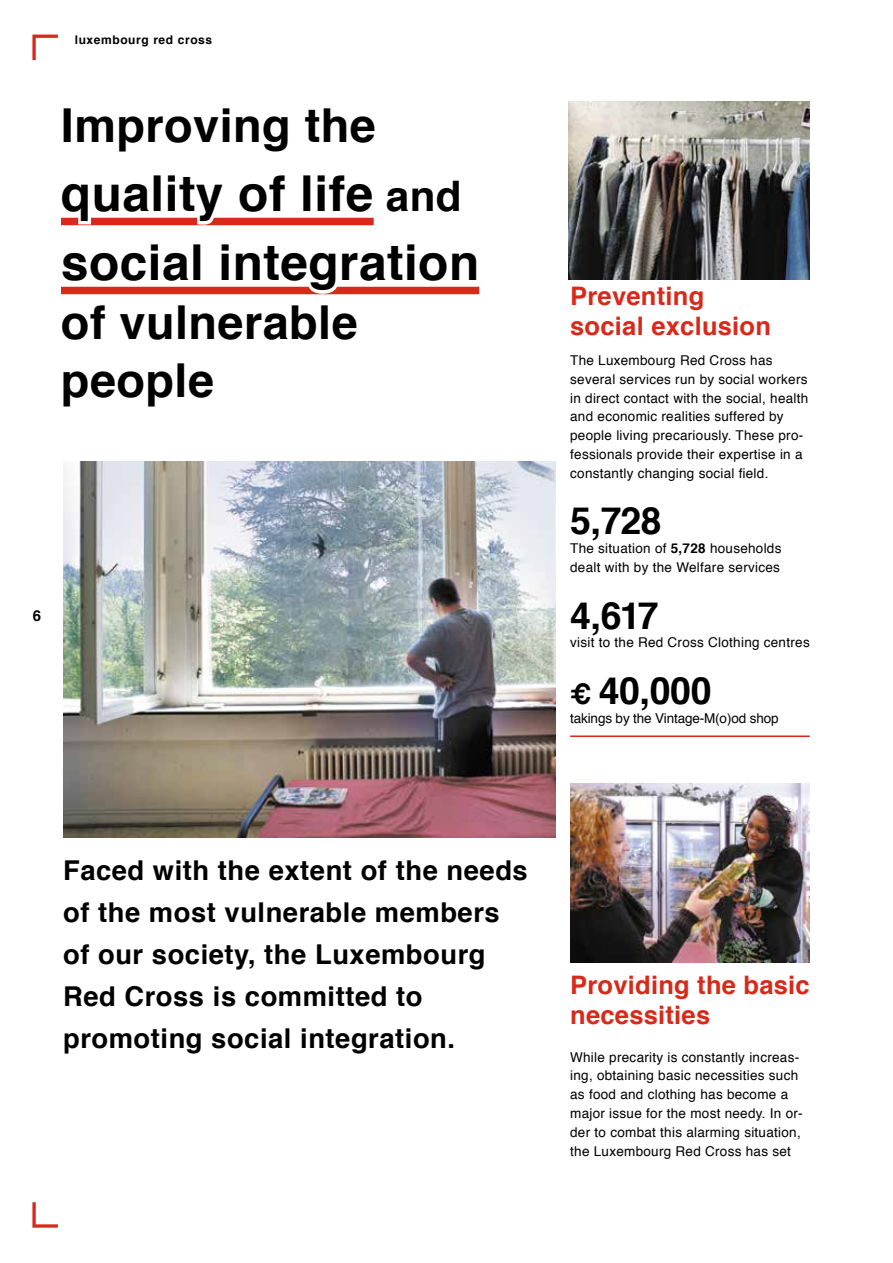
<style>
.page{position:relative;width:893px;height:1263px;background:#fff}
.page>*{position:absolute;margin:0;border:0;box-sizing:border-box;transform-origin:0 0}
.t1{font:700 49.5px/69px "Helvetica";letter-spacing:.01em;color:#000}
.t2{font:700 46.8px/58.8px "Helvetica";letter-spacing:.01em;color:#000}
.t3{font:700 37.5px "Helvetica";letter-spacing:-.01em;color:#000}
.t4{font:700 27.3px/41.8px "Helvetica";letter-spacing:.02em;color:#000}
.t5{font:700 25.5px/30px "Helvetica";letter-spacing:.01em;color:#d8291a}
.t6{font:700 15px "Helvetica";color:#000}
.t7{font:13.5px/18.8px "Helvetica";letter-spacing:.02em;color:#000}
.t8{font:13.5px "Helvetica";letter-spacing:-.01em;color:#000}
.t9{font:700 12px "Helvetica";letter-spacing:.05em;color:#000}
.s1{font-size:42.15px}
.s2{font-weight:700}
.s3{font-size:28.5px}
</style>
<div class="page">
<svg style="left:32px;top:35px;width:26px;height:25px"></svg>
<svg style="left:32px;top:1202px;width:26px;height:26px"></svg>
<img style="left:64px;top:462px;width:492px;height:375px">
<div style="left:61px;top:218px;width:313px;height:7px;background:#d8291a"></div>
<div style="left:61px;top:287px;width:418px;height:7px;background:#d8291a"></div>
<svg style="left:61px;top:217px;width:94px;height:9px"></svg>
<svg style="left:162px;top:217px;width:129px;height:9px"></svg>
<svg style="left:312px;top:217px;width:62px;height:2px"></svg>
<svg style="left:303px;top:286px;width:40px;height:9px"></svg>
<hr style="left:570px;top:735px;width:240px;height:2px;background:#d8291a">
<img style="left:568px;top:101px;width:242px;height:179px">
<img style="left:570px;top:783px;width:240px;height:179px">
<p class="t9" style="left:75px;top:30px;width:139px">luxembourg red cross</p>
<h2 class="t2" style="left:61px;top:97px;width:316px">Improving the</h2>
<h1 class="t1" style="left:61px;top:160px;width:420px">quality of life <span class="s1">and </span>social integration</h1>
<h2 class="t2" style="left:61px;top:293px;width:298px">of vulnerable people</h2>
<p class="t6" style="left:33px;top:603px;width:10px">6</p>
<h3 class="t5" style="left:570px;top:282px;width:202px">Preventing social exclusion</h3>
<p class="t7" style="left:570px;top:351px;width:240px">The Luxembourg Red Cross has several services run by social workers in direct contact with the social, health and economic realities suffered by people living precariously. These pro&shy;fessionals provide their expertise in a constantly changing social field.</p>
<h3 class="t3" style="left:570px;top:491px;width:93px">5,728</h3>
<p class="t7" style="left:570px;top:540px;width:213px">The situation of <span class="s2">5,728</span> households dealt with by the Welfare services</p>
<h3 class="t3" style="left:570px;top:585px;width:90px">4,617</h3>
<p class="t7" style="left:570px;top:634px;width:241px">visit to the Red Cross Clothing centres</p>
<h3 class="t3" style="left:570px;top:660px;width:143px"><span class="s3">€</span> 40,000</h3>
<p class="t8" style="left:570px;top:708px;width:210px">takings by the Vintage-M(o)od shop</p>
<h3 class="t4" style="left:63px;top:850px;width:466px">Faced with the extent of the needs of the most vulnerable members of our society, the Luxembourg<br>Red Cross is committed to promoting social integration.</h3>
<h3 class="t5" style="left:570px;top:970px;width:241px">Providing the basic necessities</h3>
<p class="t7" style="left:570px;top:1048px;width:234px">While precarity is constantly increas&shy;ing, obtaining basic necessities such as food and clothing has become a major issue for the most needy. In or&shy;der to combat this alarming situation, the Luxembourg Red Cross has set</p>
</div>
